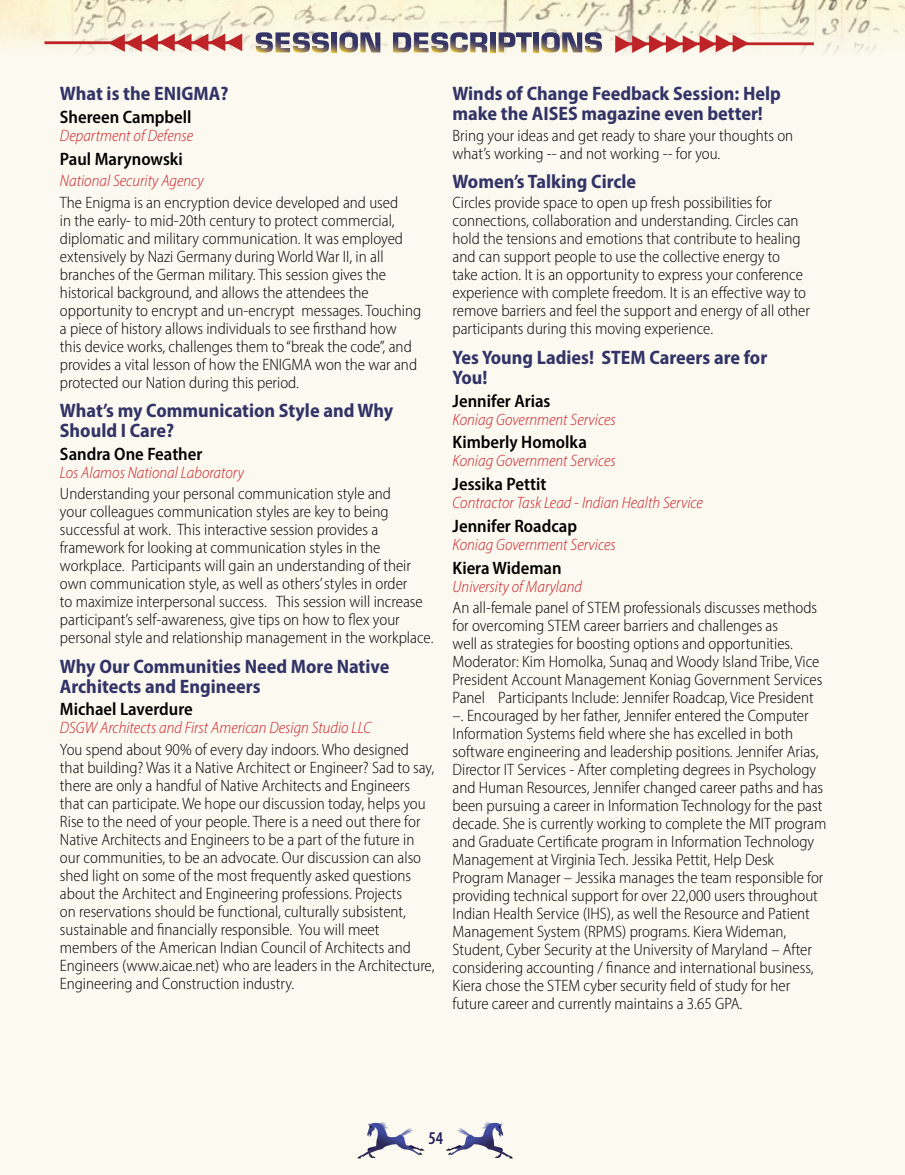
<style>
.page{position:relative;width:905px;height:1175px;background:#fff}
.page>*{position:absolute;margin:0;border:0;box-sizing:border-box;transform-origin:0 0}
.t1{font:700 semi-condensed 19.5px/20.2px "Myriad Pro";color:#323467}
.t2{font:600 semi-condensed 18px "Myriad Pro";color:#000}
.t3{font:600 condensed 18px "Myriad Pro";color:#211e5b}
.t4{font:300 semi-condensed 16.5px/18px "Myriad Pro";color:#000}
.t5{font:italic 300 semi-condensed 16.5px "Myriad Pro";color:#cc2027}
</style>
<div class="page">
<div style="left:0;top:0;width:904px;height:1174px;background:#fcf9f0"></div>
<svg style="left:357px;top:1122px;width:67px;height:36px"></svg>
<svg style="left:446px;top:1122px;width:67px;height:36px"></svg>
<img style="left:0;top:0;width:904px;height:53px">
<svg style="left:108px;top:34px;width:134px;height:18px"></svg>
<hr style="left:44px;top:41px;width:198px;height:3px;background:#be2328">
<svg style="left:615px;top:35px;width:134px;height:18px"></svg>
<hr style="left:615px;top:42px;width:198px;height:3px;background:#be2328">
<svg style="left:256px;top:32px;width:73px;height:21px"></svg>
<svg style="left:331px;top:32px;width:6px;height:20px"></svg>
<svg style="left:339px;top:32px;width:41px;height:21px"></svg>
<svg style="left:393px;top:32px;width:94px;height:21px"></svg>
<svg style="left:490px;top:32px;width:5px;height:20px"></svg>
<svg style="left:498px;top:32px;width:34px;height:20px"></svg>
<svg style="left:533px;top:32px;width:5px;height:20px"></svg>
<svg style="left:541px;top:32px;width:61px;height:21px"></svg>
<p class="t1" style="left:60px;top:83px;width:170px">What is the ENIGMA?</p>
<p class="t2" style="left:60px;top:105px;width:133px">Shereen Campbell</p>
<p class="t5" style="left:60px;top:125px;width:135px">Department of Defense</p>
<p class="t2" style="left:60px;top:147px;width:124px">Paul Marynowski</p>
<p class="t5" style="left:60px;top:171px;width:145px">National Security Agency</p>
<p class="t4" style="left:60px;top:193px;width:363px">The Enigma is an encryption device developed and used<br>in the early- to mid-20th century to protect commercial, diplomatic and military communication. It was employed extensively by Nazi Germany during World War II, in all branches of the German military. This session gives the historical background, and allows the attendees the opportunity to encrypt and un-encrypt messages. Touching a piece of history allows individuals to see firsthand how this device works, challenges them to “break the code”, and provides a vital lesson of how the ENIGMA won the war and protected our Nation during this period.</p>
<p class="t1" style="left:60px;top:399px;width:335px">What’s my Communication Style and Why<br>Should I Care?</p>
<p class="t2" style="left:60px;top:442px;width:144px">Sandra One Feather</p>
<p class="t5" style="left:60px;top:462px;width:185px">Los Alamos National Laboratory</p>
<p class="t4" style="left:60px;top:484px;width:375px">Understanding your personal communication style and<br>your colleagues communication styles are key to being successful at work. This interactive session provides a framework for looking at communication styles in the workplace. Participants will gain an understanding of their own communication style, as well as others’ styles in order<br>to maximize interpersonal success. This session will increase participant’s self-awareness, give tips on how to flex your personal style and relationship management in the workplace.</p>
<p class="t1" style="left:60px;top:655px;width:331px">Why Our Communities Need More Native<br>Architects and Engineers</p>
<p class="t2" style="left:60px;top:698px;width:134px">Michael Laverdure</p>
<p class="t5" style="left:60px;top:718px;width:313px">DSGW Architects and First American Design Studio LLC</p>
<p class="t4" style="left:60px;top:740px;width:376px">You spend about 90% of every day indoors. Who designed that building? Was it a Native Architect or Engineer? Sad to say, there are only a handful of Native Architects and Engineers that can participate. We hope our discussion today, helps you Rise to the need of your people. There is a need out there for Native Architects and Engineers to be a part of the future in our communities, to be an advocate. Our discussion can also shed light on some of the most frequently asked questions about the Architect and Engineering professions. Projects<br>on reservations should be functional, culturally subsistent, sustainable and financially responsible. You will meet members of the American Indian Council of Architects and Engineers (www.aicae.net) who are leaders in the Architecture, Engineering and Construction industry.</p>
<p class="t1" style="left:452px;top:83px;width:330px">Winds of Change Feedback Session: Help make the AISES magazine even better!</p>
<p class="t4" style="left:452px;top:126px;width:342px">Bring your ideas and get ready to share your thoughts on what’s working -- and not working -- for you.</p>
<p class="t1" style="left:452px;top:171px;width:185px">Women’s Talking Circle</p>
<p class="t4" style="left:452px;top:194px;width:359px">Circles provide space to open up fresh possibilities for connections, collaboration and understanding. Circles can hold the tensions and emotions that contribute to healing and can support people to use the collective energy to<br>take action. It is an opportunity to express your conference experience with complete freedom. It is an effective way to remove barriers and feel the support and energy of all other participants during this moving experience.</p>
<p class="t1" style="left:452px;top:346px;width:316px">Yes Young Ladies! STEM Careers are for<br>You!</p>
<p class="t2" style="left:452px;top:389px;width:99px">Jennifer Arias</p>
<p class="t5" style="left:452px;top:409px;width:165px">Koniag Government Services</p>
<p class="t2" style="left:452px;top:431px;width:136px">Kimberly Homolka</p>
<p class="t5" style="left:452px;top:451px;width:165px">Koniag Government Services</p>
<p class="t2" style="left:452px;top:473px;width:95px">Jessika Pettit</p>
<p class="t5" style="left:452px;top:493px;width:252px">Contractor Task Lead - Indian Health Service</p>
<p class="t2" style="left:452px;top:514px;width:126px">Jennifer Roadcap</p>
<p class="t5" style="left:452px;top:534px;width:165px">Koniag Government Services</p>
<p class="t2" style="left:452px;top:556px;width:111px">Kiera Wideman</p>
<p class="t5" style="left:452px;top:576px;width:131px">University of Maryland</p>
<p class="t4" style="left:452px;top:598px;width:375px">An all-female panel of STEM professionals discusses methods for overcoming STEM career barriers and challenges as<br>well as strategies for boosting options and opportunities.<br>Moderator: Kim Homolka, Sunaq and Woody Island Tribe, Vice President Account Management Koniag Government Services Panel Participants Include: Jennifer Roadcap, Vice President –. Encouraged by her father, Jennifer entered the Computer Information Systems field where she has excelled in both software engineering and leadership positions. Jennifer Arias, Director IT Services - After completing degrees in Psychology and Human Resources, Jennifer changed career paths and has been pursuing a career in Information Technology for the past decade. She is currently working to complete the MIT program and Graduate Certificate program in Information Technology Management at Virginia Tech. Jessika Pettit, Help Desk Program Manager – Jessika manages the team responsible for providing technical support for over 22,000 users throughout Indian Health Service (IHS), as well the Resource and Patient Management System (RPMS) programs. Kiera Wideman, Student, Cyber Security at the University of Maryland – After considering accounting / finance and international business, Kiera chose the STEM cyber security field of study for her future career and currently maintains a 3.65 GPA.</p>
<p class="t3" style="left:428px;top:1127px;width:16px">54</p>
</div>
